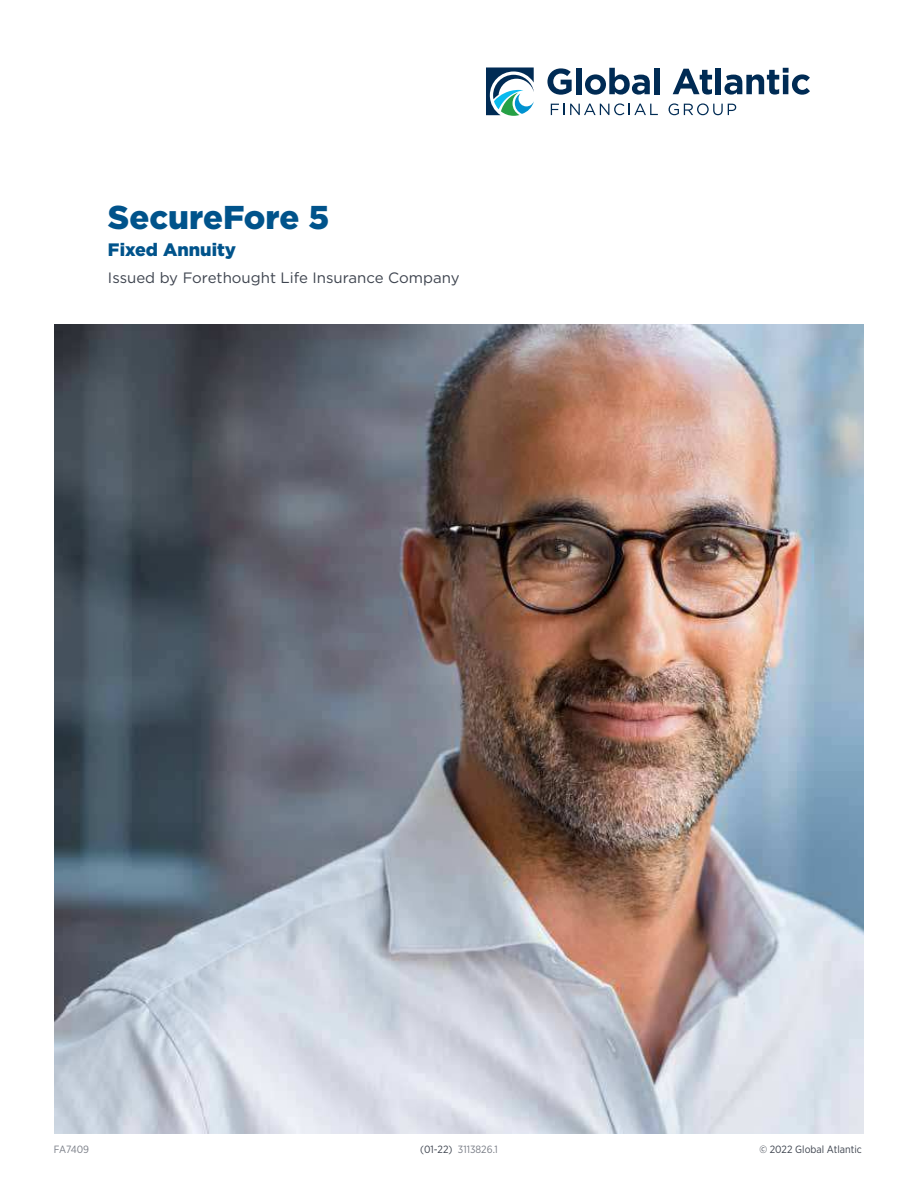
<style>
.page{position:relative;width:918px;height:1188px;background:#fff}
.page>*{position:absolute;margin:0;border:0;box-sizing:border-box;transform-origin:0 0}
.t1{font:900 33px "Gotham";color:#00538b}
.t2{font:900 18px "Gotham";color:#00538b}
.t3{font:15px "Gotham";color:#3e444f}
.t4{font:10.5px "Gotham Narrow";color:#7a7e87}
.t5{font:10.5px "Gotham Narrow";color:#3e444f}
.s1{color:#3e444f}
</style>
<div class="page">
<img style="left:54px;top:324px;width:810px;height:810px">
<svg style="left:547px;top:68px;width:25px;height:27px"></svg>
<div style="left:576px;top:68px;width:5px;height:26px;background:#002b54"></div>
<svg style="left:585px;top:68px;width:65px;height:27px"></svg>
<div style="left:654px;top:68px;width:6px;height:26px;background:#002b54"></div>
<svg style="left:673px;top:69px;width:39px;height:26px"></svg>
<div style="left:716px;top:68px;width:5px;height:26px;background:#002b54"></div>
<svg style="left:725px;top:68px;width:85px;height:27px"></svg>
<svg style="left:551px;top:103px;width:107px;height:12px"></svg>
<svg style="left:669px;top:103px;width:67px;height:12px"></svg>
<svg style="left:486px;top:68px;width:48px;height:48px"></svg>
<h1 class="t1" style="left:108px;top:203px;width:223px">SecureFore 5</h1>
<p class="t2" style="left:108px;top:242px;width:130px">Fixed Annuity</p>
<p class="t3" style="left:108px;top:271px;width:353px">Issued by Forethought Life Insurance Company</p>
<p class="t4" style="left:54px;top:1145px;width:37px">FA7409</p>
<p class="t4" style="left:420px;top:1145px;width:79px"><span class="s1">(01-22)</span> 3113826.1</p>
<p class="t5" style="left:759px;top:1145px;width:104px">© 2022 Global Atlantic</p>
</div>
